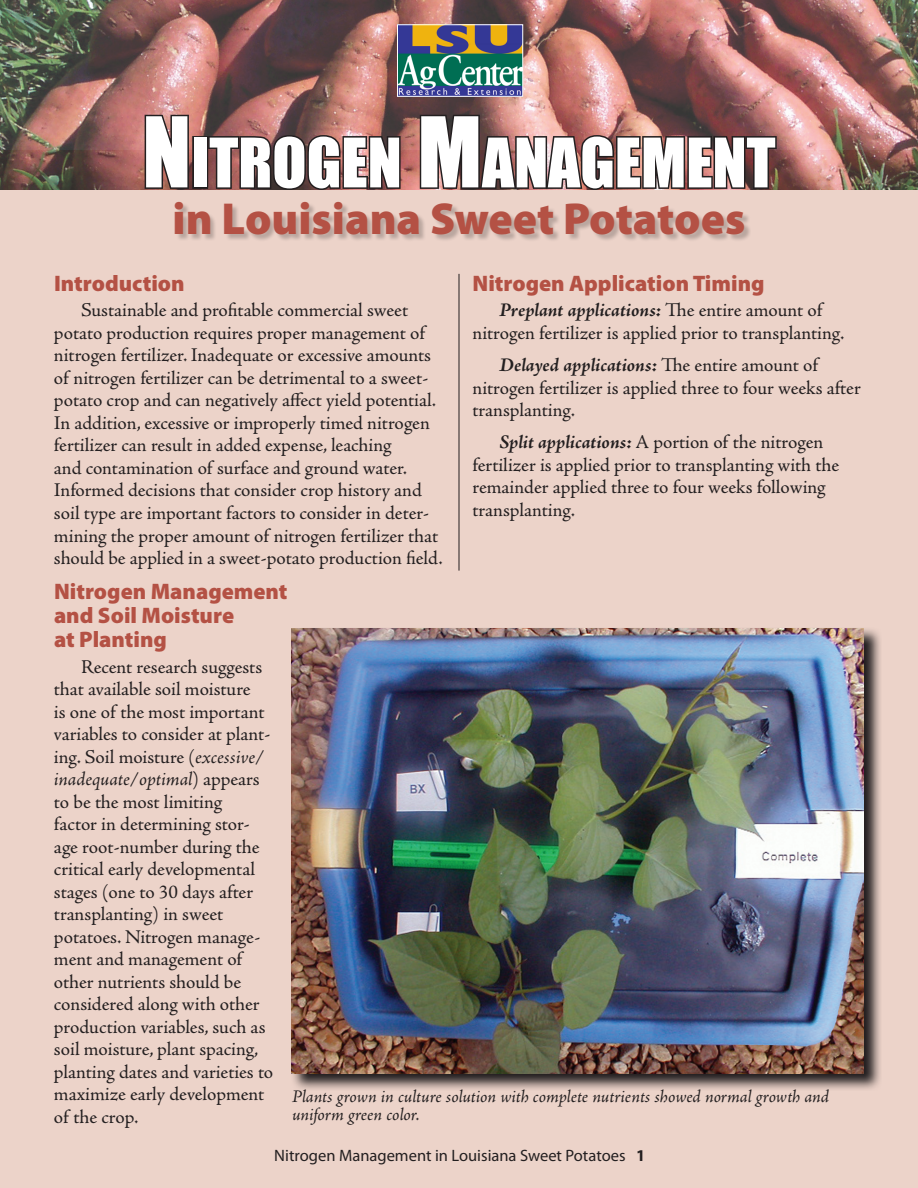
<style>
.page{position:relative;width:918px;height:1188px;background:#fff}
.page>*{position:absolute;margin:0;border:0;box-sizing:border-box;transform-origin:0 0}
.t1{font:63px "Impact";color:#fff}
.t2{font:900 45px "Myriad Pro";color:#b45144}
.t3{font:900 22.5px/24px "Myriad Pro";color:#b45144}
.t4{font:19.5px/22.5px "Adobe Jenson Pro";letter-spacing:-.005em;color:#231f20}
.t5{font:italic 18px/18px "Adobe Jenson Pro";letter-spacing:-.005em;color:#231f20}
.t6{font:16.5px "Myriad Pro";color:#231f20}
.s1{font-size:90px}
.s2{font-style:italic}
.s3{font-weight:700;font-style:italic}
.s4{font-weight:700}
</style>
<div class="page">
<div style="left:0;top:150px;width:918px;height:1038px;background:#ecd3c9"></div>
<img style="left:0;top:0;width:918px;height:189px">
<div style="left:175px;top:203px;width:576px;height:39px;background:#231f20;opacity:.25"></div>
<svg style="left:143px;top:113px;width:47px;height:77px;background:#9b645e"></svg>
<div style="left:192px;top:136px;width:16px;height:53px;border:3px solid #231f20"></div>
<svg style="left:207px;top:133px;width:195px;height:57px;background:#6e4a49"></svg>
<img style="left:418px;top:94px;width:360px;height:96px">
<img style="left:399px;top:27px;width:122px;height:68px">
<div style="left:397px;top:25px;width:126px;height:72px;border:1px solid #fff"></div>
<hr style="left:459px;top:274px;width:1px;height:297px;background:#231f20">
<svg style="left:291px;top:628px;width:590px;height:461px;background:#7e6e69"></svg>
<img style="left:292px;top:628px;width:572px;height:445px">
<h1 class="t1" style="left:142px;top:114px;width:635px"><span class="s1">N</span>ITROGEN <span class="s1">M</span>ANAGEMENT</h1>
<h2 class="t2" style="left:173px;top:193px;width:574px">in Louisiana Sweet Potatoes</h2>
<p class="t3" style="left:54px;top:271px;width:132px">Introduction</p>
<p class="t4" style="left:54px;top:299px;width:390px;text-indent:27px">Sustainable and profitable commercial sweet potato production requires proper management of nitrogen fertilizer. Inadequate or excessive amounts of nitrogen fertilizer can be detrimental to a sweet&shy;potato crop and can negatively affect yield potential.<br>In addition, excessive or improperly timed nitrogen fertilizer can result in added expense, leaching<br>and contamination of surface and ground water.<br>Informed decisions that consider crop history and soil type are important factors to consider in deter&shy;mining the proper amount of nitrogen fertilizer that should be applied in a sweet-potato production field.</p>
<p class="t3" style="left:54px;top:579px;width:235px">Nitrogen Management and Soil Moisture<br>at Planting</p>
<p class="t4" style="left:54px;top:656px;width:221px;text-indent:27px">Recent research suggests that available soil moisture<br>is one of the most important variables to consider at plant&shy;ing. Soil moisture (<span class="s2">excessive/ inadequate/optimal</span>) appears to be the most limiting<br>factor in determining stor&shy;age root-number during the critical early developmental stages (one to 30 days after transplanting) in sweet potatoes. Nitrogen manage&shy;ment and management of other nutrients should be considered along with other production variables, such as soil moisture, plant spacing, planting dates and varieties to maximize early development of the crop.</p>
<p class="t3" style="left:472px;top:271px;width:294px">Nitrogen Application Timing</p>
<p class="t4" style="left:472px;top:299px;width:373px;text-align:center"><span class="s3">Preplant applications:</span> The entire amount of nitrogen fertilizer is applied prior to transplanting.</p>
<p class="t4" style="left:472px;top:354px;width:390px;text-indent:27px"><span class="s3">Delayed applications:</span> The entire amount of nitrogen fertilizer is applied three to four weeks after transplanting.</p>
<p class="t4" style="left:472px;top:431px;width:368px;text-indent:27px"><span class="s3">Split applications:</span> A portion of the nitrogen fertilizer is applied prior to transplanting with the remainder applied three to four weeks following transplanting.</p>
<p class="t5" style="left:292px;top:1089px;width:539px">Plants grown in culture solution with complete nutrients showed normal growth and uniform green color.</p>
<p class="t6" style="left:274px;top:1147px;width:372px">Nitrogen Management in Louisiana Sweet Potatoes <span class="s4">1</span></p>
</div>
